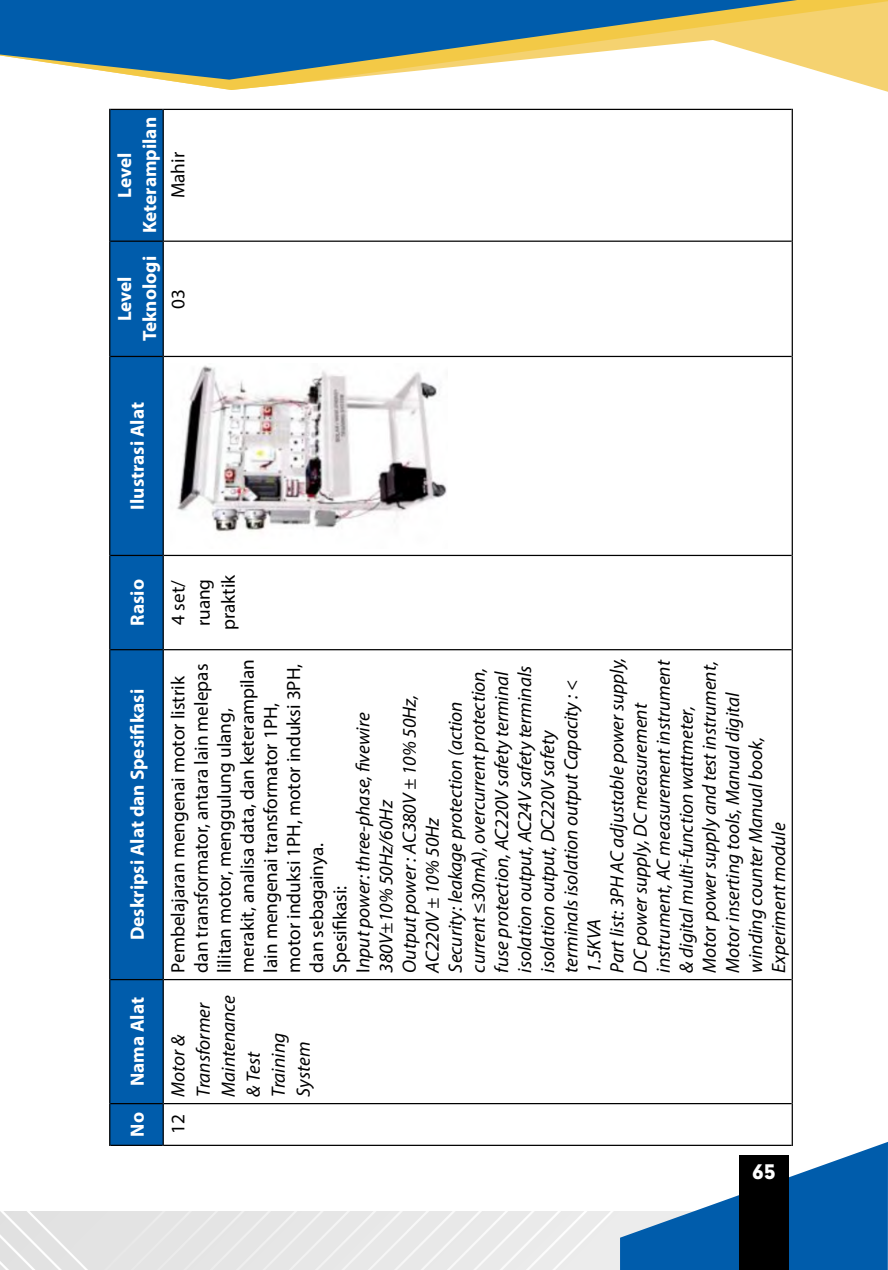
<style>
.page{position:relative;width:888px;height:1270px;background:#fff}
.page>*{position:absolute;margin:0;border:0;box-sizing:border-box;transform-origin:0 0}
.t1{font:italic 19.25px/23.1px "Myriad Pro";color:#000}
.t2{font:700 19.25px/25px "Myriad Pro";color:#fff;text-align:center}
.t3{font:19.25px/25px "Myriad Pro";color:#000}
.t4{font:900 19.25px "Geometrix";color:#fff}
.s1{font-style:normal}
</style>
<div class="page">
<img style="left:0;top:1211px;width:620px;height:59px">
<svg style="left:620px;top:1142px;width:268px;height:128px"></svg>
<svg style="left:165px;top:0;width:723px;height:90px"></svg>
<svg style="left:0;top:0;width:797px;height:80px;fill:#005cab"></svg>
<div style="left:739px;top:1156px;width:50px;height:114px;background:#000"></div>
<div style="left:110px;top:110px;width:53px;height:1035px;background:#005cab"></div>
<hr style="left:164px;top:1145px;width:628px;height:1px;background:#000">
<hr style="left:164px;top:1103px;width:628px;height:1px;background:#000">
<hr style="left:164px;top:979px;width:628px;height:1px;background:#000">
<hr style="left:164px;top:649px;width:628px;height:1px;background:#000">
<hr style="left:164px;top:555px;width:628px;height:1px;background:#000">
<hr style="left:164px;top:356px;width:628px;height:1px;background:#000">
<hr style="left:164px;top:241px;width:628px;height:1px;background:#000">
<hr style="left:164px;top:109px;width:628px;height:1px;background:#000">
<hr style="left:792px;top:1104px;width:1px;height:42px;background:#000">
<hr style="left:792px;top:980px;width:1px;height:124px;background:#000">
<hr style="left:792px;top:650px;width:1px;height:330px;background:#000">
<hr style="left:792px;top:555px;width:1px;height:95px;background:#000">
<hr style="left:792px;top:356px;width:1px;height:199px;background:#000">
<hr style="left:792px;top:241px;width:1px;height:115px;background:#000">
<hr style="left:792px;top:109px;width:1px;height:132px;background:#000">
<hr style="left:109px;top:1104px;width:1px;height:42px;background:#000">
<hr style="left:110px;top:1145px;width:53px;height:1px;background:#000">
<hr style="left:109px;top:980px;width:1px;height:124px;background:#000">
<hr style="left:110px;top:1103px;width:53px;height:1px;background:#000">
<hr style="left:109px;top:650px;width:1px;height:330px;background:#000">
<hr style="left:110px;top:979px;width:53px;height:1px;background:#000">
<hr style="left:109px;top:555px;width:1px;height:95px;background:#000">
<hr style="left:110px;top:649px;width:53px;height:1px;background:#000">
<hr style="left:109px;top:356px;width:1px;height:199px;background:#000">
<hr style="left:110px;top:555px;width:53px;height:1px;background:#000">
<hr style="left:109px;top:241px;width:1px;height:115px;background:#000">
<hr style="left:110px;top:356px;width:53px;height:1px;background:#000">
<hr style="left:109px;top:109px;width:1px;height:132px;background:#000">
<hr style="left:110px;top:241px;width:53px;height:1px;background:#000">
<hr style="left:110px;top:109px;width:53px;height:1px;background:#000">
<hr style="left:163px;top:1104px;width:1px;height:42px;background:#000">
<hr style="left:163px;top:980px;width:1px;height:124px;background:#000">
<hr style="left:163px;top:650px;width:1px;height:330px;background:#000">
<hr style="left:163px;top:555px;width:1px;height:95px;background:#000">
<hr style="left:163px;top:356px;width:1px;height:199px;background:#000">
<hr style="left:163px;top:241px;width:1px;height:115px;background:#000">
<hr style="left:163px;top:109px;width:1px;height:132px;background:#000">
<img style="left:177px;top:365px;width:270px;height:167px">
<p class="t2" style="left:112px;top:233px;width:118px;rotate:-90deg">Level<br>Keterampilan</p>
<p class="t2" style="left:112px;top:341px;width:87px;rotate:-90deg">Level<br>Teknologi</p>
<p class="t3" style="left:165px;top:198px;width:48px;rotate:-90deg">Mahir</p>
<p class="t3" style="left:165px;top:309px;width:21px;rotate:-90deg">03</p>
<p class="t2" style="left:124px;top:509px;width:109px;rotate:-90deg">Ilustrasi Alat</p>
<p class="t2" style="left:124px;top:626px;width:48px;rotate:-90deg">Rasio</p>
<p class="t2" style="left:124px;top:940px;width:253px;rotate:-90deg">Deskripsi Alat dan Spesifikasi</p>
<p class="t2" style="left:124px;top:1086px;width:90px;rotate:-90deg">Nama Alat</p>
<p class="t2" style="left:124px;top:1137px;width:26px;rotate:-90deg">No</p>
<p class="t3" style="left:165px;top:630px;width:57px;rotate:-90deg">4 set/ ruang praktik</p>
<p class="t1" style="left:166px;top:973px;width:317px;rotate:-90deg"><span class="s1">Pembelajaran mengenai motor listrik dan transformator, antara lain melepas lilitan motor, menggulung ulang, merakit, analisa data, dan keterampilan lain mengenai transformator 1PH, motor induksi 1PH, motor induksi 3PH, dan sebagainya.<br>Spesifikasi:<br>I</span>nput power: three-phase, fivewire<br>380V±10% 50Hz/60Hz<br>Output power : AC380V ± 10% 50Hz,<br>AC220V ± 10% 50Hz<br>Security: leakage protection (action current ≤30mA), overcurrent protection, fuse protection, AC220V safety terminal isolation output, AC24V safety terminals isolation output, DC220V safety terminals isolation output Capacity : &lt;<br>1.5KVA<br>Part list: 3PH AC adjustable power supply,<br>DC power supply, DC measurement instrument, AC measurement instrument &amp; digital multi-function wattmeter,<br>Moto<span class="s1">r</span> power supply and test instrument,<br>Motor inserting tools, Manual digital winding counter Manual book,<br>Experiment module</p>
<p class="t1" style="left:165px;top:1097px;width:103px;line-height:25px;text-indent:-38px;rotate:-90deg"><span class="s1">12</span> Motor &amp;<br>Transformer<br>Maintenance &amp; Test<br>Training<br>System</p>
<p class="t4" style="left:752px;top:1159px;width:25px">65</p>
</div>
